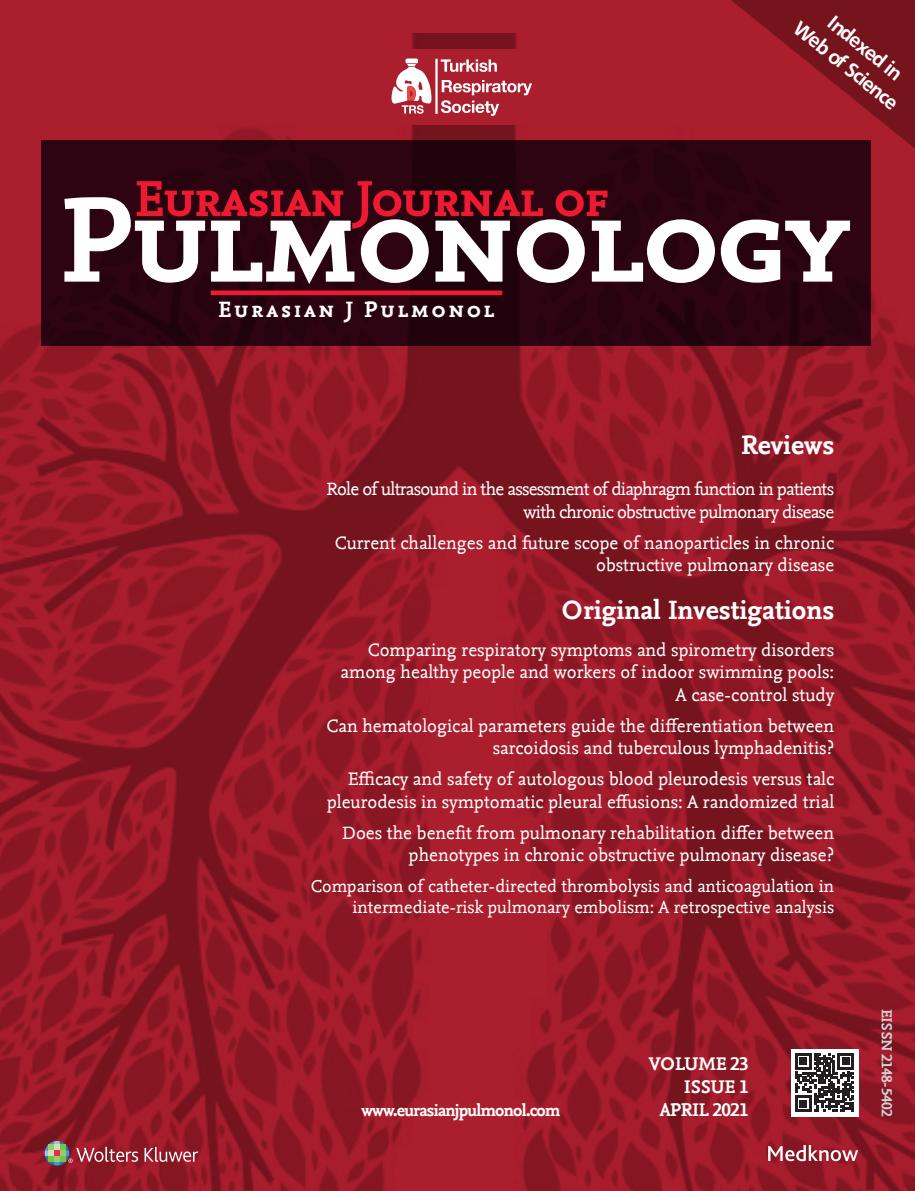
<style>
.page{position:relative;width:915px;height:1191px;background:#fff}
.page>*{position:absolute;margin:0;border:0;box-sizing:border-box;transform-origin:0 0}
.t1{font:127.05px "Nexus Mix Bold SC";letter-spacing:-.04em;color:#fff}
.t2{font:52.8px "Nexus Mix Bold SC";letter-spacing:-.04em;color:#ed1a31}
.t3{font:700 27.75px "Nexus Mix TF";color:#fff}
.t4{font:23.25px "Nexus Mix Bold SC";letter-spacing:.1em;color:#fff}
.t5{font:21px "Gill Sans Boldpcw";color:#fff}
.t6{font:700 19.2px "Nexus Mix TF";letter-spacing:-.04em;color:#fff}
.t7{font:18.75px/22.5px "Nexus Mix";color:#fff;text-align:right}
.t8{font:18.75px/22.5px "Nexus Mix";letter-spacing:-.04em;color:#fff;text-align:right}
.t9{font:18px/21.6px "Nexus Mix";color:#fff;text-align:right}
.t10{font:700 17.7px "Nexus Mix TF";letter-spacing:-.04em;color:#fff}
.t11{font:700 15.45px "Nexus Mix TF";letter-spacing:-.04em;color:#d1d2d4}
</style>
<div class="page">
<div style="left:0;top:0;width:914px;height:1191px;background:#aa1e2e"></div>
<img style="left:0;top:125px;width:914px;height:1066px">
<img style="left:42px;top:141px;width:827px;height:204px">
<div style="left:211px;top:290px;width:291px;height:5px;background:#ed1a31"></div>
<svg style="left:391px;top:58px;width:141px;height:58px"></svg>
<div style="left:790px;top:1048px;width:67px;height:68px;background:#fff"></div>
<svg style="left:795px;top:1053px;width:58px;height:59px"></svg>
<img style="left:412px;top:34px;width:105px;height:14px">
<svg style="left:702px;top:0;width:212px;height:166px"></svg>
<svg style="left:45px;top:1141px;width:93px;height:24px"></svg>
<svg style="left:144px;top:1146px;width:54px;height:15px"></svg>
<svg style="left:767px;top:1145px;width:90px;height:16px"></svg>
<p class="t5" style="left:837px;top:10px;width:91px;rotate:39deg">Indexed in</p>
<p class="t5" style="left:803px;top:16px;width:129px;rotate:39deg">Web of Science</p>
<p class="t2" style="left:134px;top:168px;width:475px">Eurasıan Journal of</p>
<p class="t1" style="left:60px;top:166px;width:793px">Pulmonology</p>
<p class="t4" style="left:218px;top:296px;width:278px">Eurasian J Pulmonol</p>
<p class="t3" style="left:740px;top:428px;width:95px">Reviews</p>
<p class="t8" style="left:327px;top:478px;width:508px">Role of ultrasound in the assessment of diaphragm function in patients with chronic obstructive pulmonary disease</p>
<p class="t7" style="left:334px;top:531px;width:501px">Current challenges and future scope of nanoparticles in chronic</p>
<p class="t7" style="left:596px;top:554px;width:239px">obstructive pulmonary disease</p>
<p class="t3" style="left:560px;top:593px;width:275px">Original Investigations</p>
<p class="t7" style="left:340px;top:638px;width:495px">Comparing respiratory symptoms and spirometry disorders among healthy people and workers of indoor swimming pools:<br>A case-control study</p>
<p class="t7" style="left:326px;top:714px;width:509px">Can hematological parameters guide the differentiation between sarcoidosis and tuberculous lymphadenitis?</p>
<p class="t7" style="left:327px;top:768px;width:508px">Efficacy and safety of autologous blood pleurodesis versus talc pleurodesis in symptomatic pleural effusions: A randomized trial</p>
<p class="t7" style="left:342px;top:821px;width:493px">Does the benefit from pulmonary rehabilitation differ between phenotypes in chronic obstructive pulmonary disease?</p>
<p class="t9" style="left:310px;top:874px;width:525px">Comparison of catheter-directed thrombolysis and anticoagulation in intermediate-risk pulmonary embolism: A retrospective analysis</p>
<p class="t10" style="left:361px;top:1099px;width:200px">www.eurasianjpulmonol.com</p>
<p class="t6" style="left:648px;top:1052px;width:102px">VOLUME 23</p>
<p class="t6" style="left:683px;top:1075px;width:66px">ISSUE 1</p>
<p class="t6" style="left:659px;top:1098px;width:91px">APRIL 2021</p>
<p class="t11" style="left:896px;top:1009px;width:109px;rotate:90deg">EISSN 2148-5402</p>
</div>
